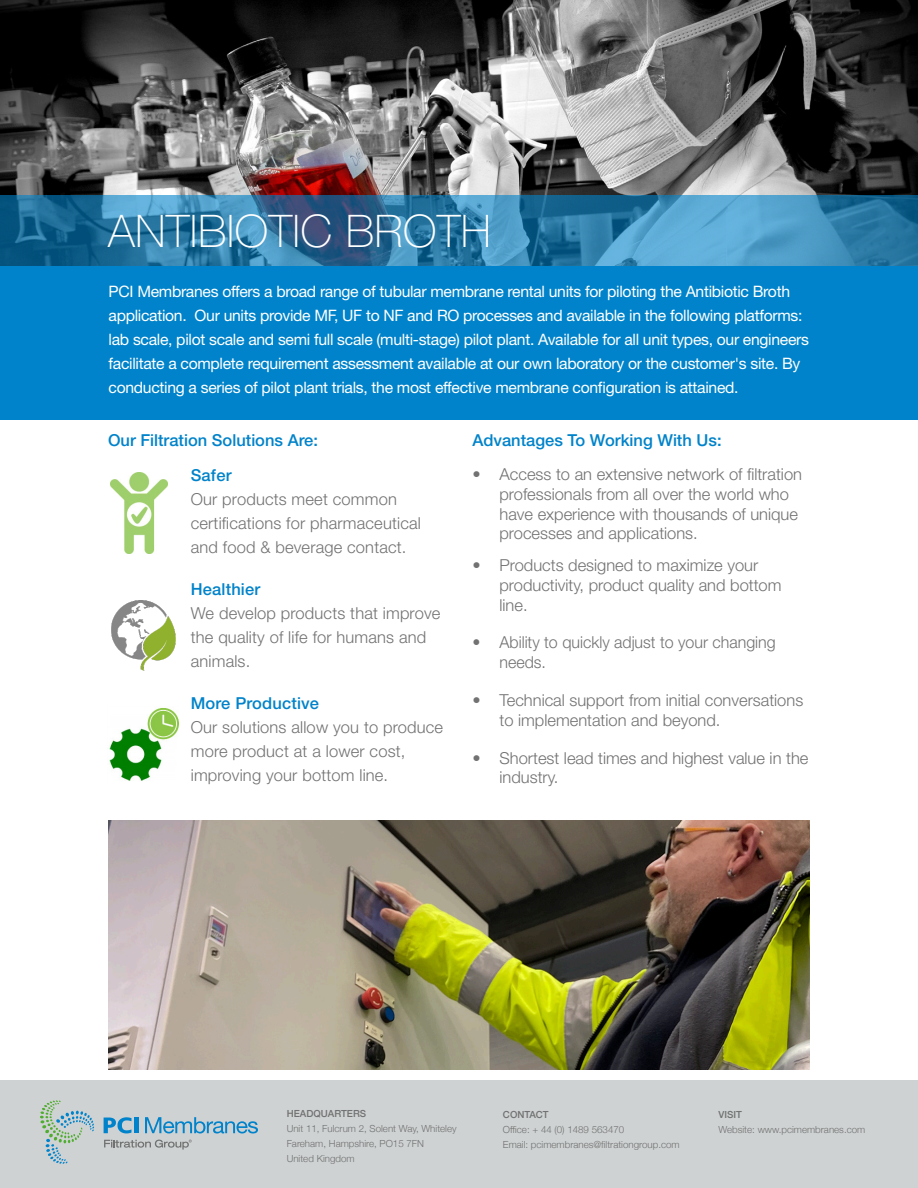
<style>
.page{position:relative;width:918px;height:1188px;background:#fff}
.page>*{position:absolute;margin:0;border:0;box-sizing:border-box;transform-origin:0 0}
.txt1{font:100 45px "Helvetica Neue LT Std";letter-spacing:.01em;color:#fff}
.Paragraph_Style_1{font:300 16.5px/24px "Helvetica Neue LT Std";color:#717271}
.Paragraph_Style_1-2{font:300 16.5px/22.5px "Helvetica Neue LT Std";color:#fff}
.Paragraph_Style_1-3{font:500 16.5px "Helvetica Neue LT Std";color:#0083ca}
.Paragraph_Style_1-4{font:15.75px/24px "Helvetica Neue LT Std";letter-spacing:-.02em;color:#fff}
.t1{font:300 9.75px/15px "Helvetica Neue";color:#717271}
.t2{font:500 9.75px "Helvetica Neue";color:#717271}
.s1{font-weight:500;color:#0083ca}
</style>
<div class="page">
<div style="left:0;top:1080px;width:918px;height:108px;background:#cfd2d3"></div>
<svg style="left:40px;top:1100px;width:54px;height:64px"></svg>
<svg style="left:104px;top:1140px;width:88px;height:10px"></svg>
<svg style="left:145px;top:1117px;width:113px;height:16px"></svg>
<svg style="left:104px;top:1117px;width:27px;height:16px"></svg>
<hr style="left:134px;top:1118px;width:4px;height:15px;background:#0083ca">
<img style="left:111px;top:472px;width:56px;height:81px">
<img style="left:111px;top:600px;width:65px;height:71px">
<img style="left:109px;top:708px;width:70px;height:73px">
<img style="left:0;top:0;width:918px;height:195px">
<div style="left:0;top:266px;width:918px;height:153px;background:#0083ca"></div>
<svg style="left:0;top:195px;width:918px;height:71px;background:#347ea8"></svg>
<img style="left:108px;top:821px;width:702px;height:248px">
<p class="txt1" style="left:108px;top:206px;width:385px">ANTIBIOTIC BROTH</p>
<p class="Paragraph_Style_1-4" style="left:109px;top:280px;width:702px">PCI Membranes offers a broad range of tubular membrane rental units for piloting the Antibiotic Broth application. Our units provide MF, UF to NF and RO processes and available in the following platforms: lab scale, pilot scale and semi full scale (multi-stage) pilot plant. Available for all unit types, our engineers facilitate a complete requirement assessment available at our own laboratory or the customer's site. By conducting a series of pilot plant trials, the most effective membrane configuration is attained.</p>
<p class="Paragraph_Style_1-2" style="left:109px;top:285px;width:698px">PCI Membranes offers a broad range of tubular membrane rental units for piloting the Antibiotic Broth application. Our units provide MF, UF to NF and RO processes and available in the following platforms: lab scale, pilot scale and semi full scale (multi-stage) pilot plant. Available for all unit types, our engineers facilitate a complete requirement assessment available at our own laboratory or the customer's site. By conducting a series of pilot plant trials, the most effective membrane</p>
<p class="Paragraph_Style_1-3" style="left:108px;top:430px;width:212px">Our Filtration Solutions Are:</p>
<p class="Paragraph_Style_1" style="left:191px;top:463px;width:232px"><span class="s1">Safer<br></span>Our products meet common certifications for pharmaceutical and food &amp; beverage contact.</p>
<p class="Paragraph_Style_1" style="left:191px;top:577px;width:251px"><span class="s1">Healthier<br></span>We develop products that improve the quality of life for humans and animals.</p>
<p class="Paragraph_Style_1" style="left:191px;top:691px;width:254px"><span class="s1">More Productive<br></span>Our solutions allow you to produce more product at a lower cost, improving your bottom line.</p>
<p class="Paragraph_Style_1-3" style="left:472px;top:430px;width:251px">Advantages To Working With Us:</p>
<p class="Paragraph_Style_1" style="left:500px;top:464px;width:304px;line-height:19.8px;text-indent:-27px">• Access to an extensive network of filtration professionals from all over the world who have experience with thousands of unique processes and applications.</p>
<p class="Paragraph_Style_1" style="left:500px;top:555px;width:284px;line-height:19.8px;text-indent:-27px">• Products designed to maximize your productivity, product quality and bottom line.</p>
<p class="Paragraph_Style_1" style="left:500px;top:632px;width:278px;line-height:19.8px;text-indent:-27px">• Ability to quickly adjust to your changing needs.</p>
<p class="Paragraph_Style_1" style="left:500px;top:690px;width:305px;line-height:19.8px;text-indent:-27px">• Technical support from initial conversations to implementation and beyond.</p>
<p class="Paragraph_Style_1" style="left:500px;top:747px;width:310px;line-height:19.8px;text-indent:-27px">• Shortest lead times and highest value in the industry.</p>
<p class="t2" style="left:287px;top:1105px;width:81px">HEADQUARTERS</p>
<p class="t1" style="left:287px;top:1120px;width:171px">Unit 11, Fulcrum 2, Solent Way, Whiteley<br>Fareham, Hampshire, PO15 7FN<br>United Kingdom</p>
<p class="t2" style="left:503px;top:1107px;width:47px">CONTACT</p>
<p class="t1" style="left:503px;top:1121px;width:178px">Office: + 44 (0) 1489 563470<br>Email: pcimembranes@filtrationgroup.com</p>
<p class="t2" style="left:718px;top:1107px;width:25px">VISIT</p>
<p class="t1" style="left:718px;top:1122px;width:148px">Website: www.pcimembranes.com</p>
</div>
